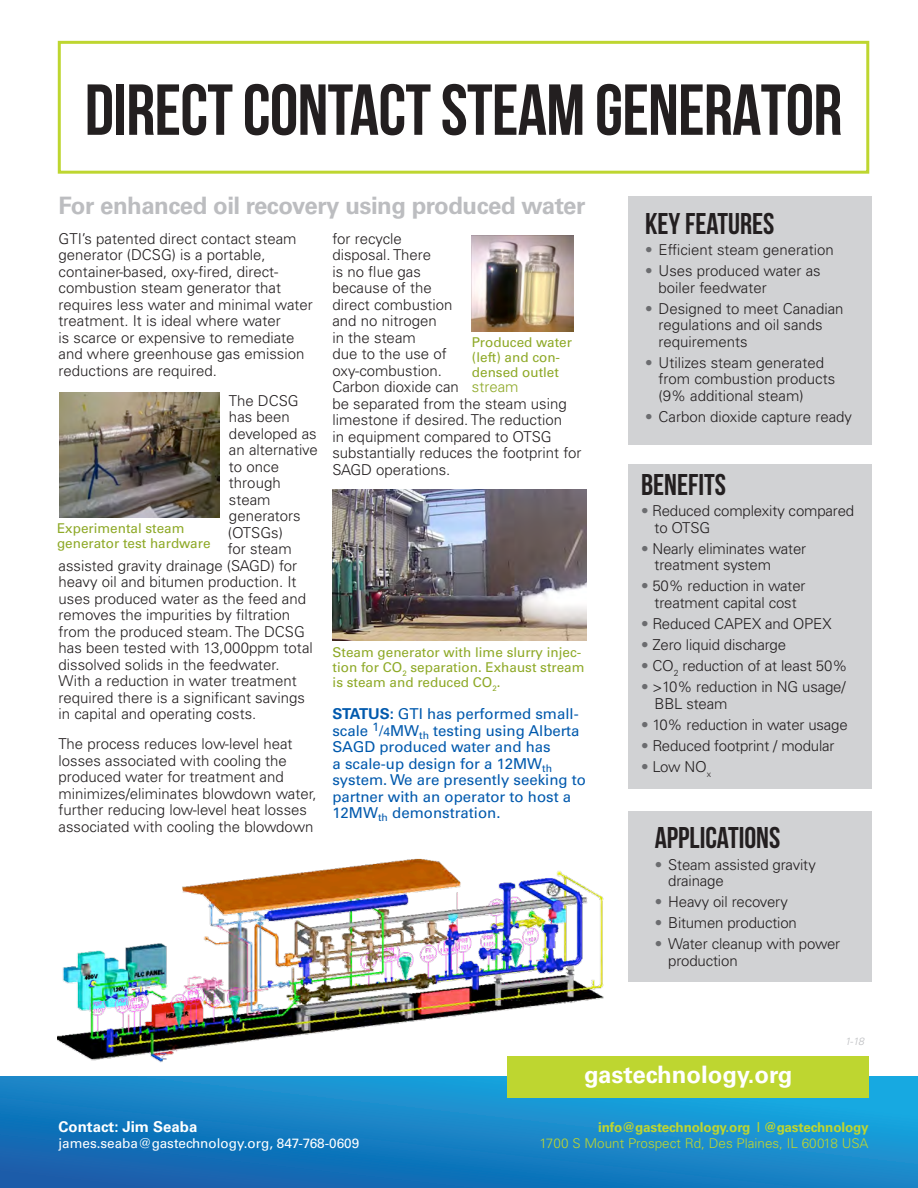
<style>
.page{position:relative;width:918px;height:1188px;background:#fff}
.page>*{position:absolute;margin:0;border:0;box-sizing:border-box;transform-origin:0 0}
.t1{font:700 72px "Bebas Neue";letter-spacing:-.01em;color:#231f20}
.t2{font:700 30px "Bebas Neue";color:#231f20}
.t3{font:700 24px "Univers LT Std";letter-spacing:-.02em;color:#bcbdc0}
.t4{font:700 24px "Univers LT Std";color:#fff}
.t5{font:300 15px/16.5px "Univers LT Std";color:#231f20}
.t6{font:15px/16.5px "Univers LT Std";color:#0059ad}
.t7{font:700 15px "Univers LT Std";color:#fff}
.t8{font:300 15px "Univers LT Std";color:#8ea927}
.t9{font:13.5px/15px "Univers LT Std";color:#8ea927}
.t10{font:13.5px "Univers LT Std";color:#fff}
.t11{font:300 13.5px "Univers LT Std";color:#bed630}
.t12{font:700 13.5px "Univers LT Std";letter-spacing:-.01em;color:#bed630}
.t13{font:italic 300 10.5px "Univers LT Std";color:#bcbdc0}
.s1{font-weight:700}
.s2{font-size:12px}
.s3{color:#6c6d70}
.s4{font-family:"Ostrich Sans";font-weight:900}
</style>
<div class="page">
<img style="left:332px;top:490px;width:254px;height:150px">
<div style="left:58px;top:41px;width:811px;height:133px;border:3px solid #bed630"></div>
<svg style="left:0;top:1077px;width:918px;height:111px;background:#1682c5"></svg>
<div style="left:507px;top:1056px;width:362px;height:42px;background:#bed630"></div>
<div style="left:628px;top:196px;width:243px;height:249px;background:#d1d2d4"></div>
<div style="left:628px;top:811px;width:243px;height:170px;background:#d1d2d4"></div>
<div style="left:628px;top:464px;width:243px;height:325px;background:#d1d2d4"></div>
<img style="left:472px;top:236px;width:101px;height:95px">
<img style="left:59px;top:392px;width:160px;height:126px">
<img style="left:57px;top:858px;width:546px;height:205px">
<p class="t1" style="left:85px;top:70px;width:759px">DIRECT CONTACT STEAM GENERATOR</p>
<p class="t3" style="left:59px;top:191px;width:528px">For enhanced oil recovery using produced water</p>
<p class="t5" style="left:59px;top:230px;width:256px">GTI’s patented direct contact steam generator (DCSG) is a portable, container-based, oxy-fired, direct&shy;combustion steam generator that requires less water and minimal water treatment. It is ideal where water<br>is scarce or expensive to remediate and where greenhouse gas emission reductions are required.</p>
<p class="t5" style="left:229px;top:392px;width:71px">The DCSG</p>
<p class="t5" style="left:229px;top:409px;width:62px">has been</p>
<p class="t5" style="left:229px;top:425px;width:89px">developed as</p>
<p class="t5" style="left:229px;top:442px;width:90px">an alternative</p>
<p class="t5" style="left:229px;top:458px;width:52px">to once</p>
<p class="t5" style="left:229px;top:475px;width:53px">through</p>
<p class="t5" style="left:229px;top:491px;width:43px">steam</p>
<p class="t5" style="left:229px;top:508px;width:73px">generators</p>
<p class="t5" style="left:228px;top:524px;width:57px">(OTSGs)</p>
<p class="t5" style="left:228px;top:541px;width:65px">for steam</p>
<p class="t5" style="left:59px;top:557px;width:240px">assisted gravity drainage (SAGD) for</p>
<p class="t5" style="left:59px;top:574px;width:240px">heavy oil and bitumen production. It</p>
<p class="t5" style="left:59px;top:590px;width:249px">uses produced water as the feed and</p>
<p class="t5" style="left:59px;top:607px;width:233px">removes the impurities by filtration</p>
<p class="t5" style="left:59px;top:623px;width:248px">from the produced steam. The DCSG</p>
<p class="t5" style="left:59px;top:640px;width:256px">has been tested with 13,000ppm total</p>
<p class="t5" style="left:59px;top:656px;width:223px">dissolved solids in the feedwater.</p>
<p class="t5" style="left:59px;top:673px;width:240px">With a reduction in water treatment</p>
<p class="t5" style="left:59px;top:689px;width:248px">required there is a significant savings</p>
<p class="t5" style="left:59px;top:706px;width:199px">in capital and operating costs.</p>
<p class="t5" style="left:59px;top:736px;width:260px">The process reduces low-level heat losses associated with cooling the produced water for treatment and minimizes/eliminates blowdown water, further reducing low-level heat losses associated with cooling the blowdown</p>
<p class="t5" style="left:332px;top:230px;width:250px">for recycle<br>disposal. There<br>is no flue gas<br>because of the<br>direct combustion<br>and no nitrogen<br>in the steam<br>due to the use of<br>oxy-combustion.<br>Carbon dioxide can<br>be separated from the steam using limestone if desired. The reduction<br>in equipment compared to OTSG substantially reduces the footprint for<br>SAGD operations.</p>
<p class="t9" style="left:472px;top:335px;width:101px">Produced water (left) and con&shy;densed outlet</p>
<p class="t8" style="left:472px;top:377px;width:48px">stream</p>
<p class="t9" style="left:57px;top:521px;width:155px">Experimental steam generator test hardware</p>
<p class="t9" style="left:333px;top:645px;width:253px">Steam generator with lime slurry injec&shy;tion for CO<sub>2</sub> separation. Exhaust stream is steam and reduced CO<sub>2</sub>.</p>
<p class="t6" style="left:332px;top:706px;width:255px"><span class="s1">STATUS:</span> GTI has performed small&shy;scale <sup>1</sup>/<span class="s2">4</span>MW<sub>th</sub> testing using Alberta<br>SAGD produced water and has<br>a scale-up design for a 12MW<sub>th </sub>system. We are presently seeking to partner with an operator to host a<br>12MW<sub>th</sub> demonstration.</p>
<p class="t2" style="left:645px;top:207px;width:131px">KEY FEATURES</p>
<p class="t5" style="left:645px;top:241px;width:190px"><span class="s3">•</span> Efficient steam generation</p>
<p class="t5" style="left:659px;top:263px;width:164px;text-indent:-14px"><span class="s3">•</span> Uses produced water as boiler feedwater</p>
<p class="t5" style="left:659px;top:300px;width:187px;text-indent:-14px"><span class="s3">•</span> Designed to meet Canadian regulations and oil sands requirements</p>
<p class="t5" style="left:659px;top:354px;width:178px;text-indent:-14px"><span class="s3">•</span> Utilizes steam generated from combustion products (9% additional steam)</p>
<p class="t5" style="left:645px;top:408px;width:209px"><span class="s3">•</span> Carbon dioxide capture ready</p>
<p class="t2" style="left:641px;top:468px;width:86px">BENEFITS</p>
<p class="t5" style="left:655px;top:502px;width:201px;text-indent:-14px"><span class="s3">•</span> Reduced complexity compared to OTSG</p>
<p class="t5" style="left:655px;top:540px;width:153px;text-indent:-14px"><span class="s3">•</span> Nearly eliminates water treatment system</p>
<p class="t5" style="left:641px;top:578px;width:166px;text-align:center"><span class="s3">•</span> 50% reduction in water treatment capital cost</p>
<p class="t5" style="left:641px;top:615px;width:192px"><span class="s3">•</span> Reduced CAPEX and OPEX</p>
<p class="t5" style="left:641px;top:636px;width:147px"><span class="s3">•</span> Zero liquid discharge</p>
<p class="t5" style="left:641px;top:657px;width:208px"><span class="s3">•</span> CO<sub>2</sub> reduction of at least 50%</p>
<p class="t5" style="left:655px;top:679px;width:193px;text-indent:-14px"><span class="s3">•</span> &gt;10% reduction in NG usage/<br>BBL steam</p>
<p class="t5" style="left:641px;top:716px;width:208px"><span class="s3">•</span> 10% reduction in water usage</p>
<p class="t5" style="left:641px;top:737px;width:195px"><span class="s3">•</span> Reduced footprint / modular</p>
<p class="t5" style="left:641px;top:758px;width:72px"><span class="s3">•</span> Low NO<sub>x</sub></p>
<p class="t2" style="left:655px;top:822px;width:127px">APPLICATIONS</p>
<p class="t5" style="left:668px;top:856px;width:149px;text-indent:-14px"><span class="s3">•</span> Steam assisted gravity drainage</p>
<p class="t5" style="left:655px;top:894px;width:135px"><span class="s3">•</span> Heavy oil recovery</p>
<p class="t5" style="left:655px;top:915px;width:144px"><span class="s3">•</span> Bitumen production</p>
<p class="t5" style="left:668px;top:936px;width:174px;text-indent:-14px"><span class="s3">•</span> Water cleanup with power production</p>
<p class="t13" style="left:845px;top:1035px;width:21px">1-18</p>
<p class="t7" style="left:59px;top:1118px;width:140px">Contact: Jim Seaba</p>
<p class="t10" style="left:59px;top:1135px;width:302px">james.seaba@gastechnology.org, 847-768-0609</p>
<p class="t4" style="left:584px;top:1061px;width:210px">gastechnology.org</p>
<p class="t12" style="left:598px;top:1119px;width:272px">info@gastechnology.org <span class="s4">|</span> @gastechnology</p>
<p class="t11" style="left:539px;top:1135px;width:331px">1700 S Mount Prospect Rd, Des Plaines, IL 60018 USA</p>
</div>
